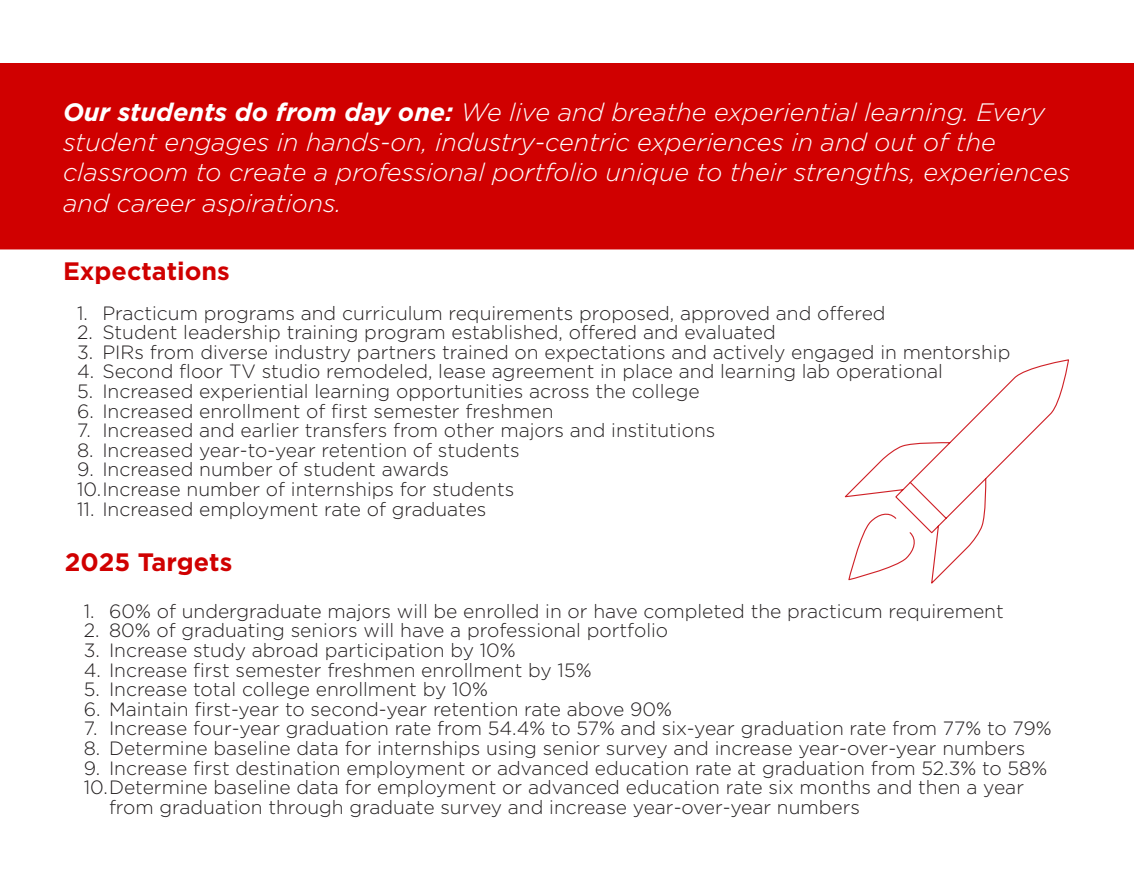
<style>
.page{position:relative;width:1134px;height:882px;background:#fff}
.page>*{position:absolute;margin:0;border:0;box-sizing:border-box;transform-origin:0 0}
.t1{font:italic 300 25.2px/30.3px "Gotham";color:#fff}
.t2{font:700 25.2px "Gotham";color:#d00000}
.t3{font:300 19.25px/20.1px "Gotham";color:#231f20}
.s1{font-weight:700}
</style>
<div class="page">
<div style="left:0;top:63px;width:1134px;height:186px;background:#d00000"></div>
<svg style="left:844px;top:360px;width:225px;height:224px"></svg>
<p class="t1" style="left:63px;top:96px;width:1009px"><span class="s1">Our students do from day one:</span> We live and breathe experiential learning. Every student engages in hands-on, industry-centric experiences in and out of the classroom to create a professional portfolio unique to their strengths, experiences and career aspirations.</p>
<p class="t2" style="left:63px;top:254px;width:168px">Expectations</p>
<p class="t3" style="left:77px;top:302px;width:810px">1. Practicum programs and curriculum requirements proposed, approved and offered</p>
<p class="t3" style="left:77px;top:322px;width:700px">2. Student leadership training program established, offered and evaluated</p>
<p class="t3" style="left:77px;top:341px;width:935px">3. PIRs from diverse industry partners trained on expectations and actively engaged in mentorship</p>
<p class="t3" style="left:77px;top:361px;width:867px">4. Second floor TV studio remodeled, lease agreement in place and learning lab operational</p>
<p class="t3" style="left:77px;top:381px;width:624px">5. Increased experiential learning opportunities across the college</p>
<p class="t3" style="left:77px;top:400px;width:478px">6. Increased enrollment of first semester freshmen</p>
<p class="t3" style="left:77px;top:420px;width:640px">7. Increased and earlier transfers from other majors and institutions</p>
<p class="t3" style="left:77px;top:439px;width:444px">8. Increased year-to-year retention of students</p>
<p class="t3" style="left:77px;top:459px;width:373px">9. Increased number of student awards</p>
<p class="t3" style="left:77px;top:479px;width:439px">10.Increase number of internships for students</p>
<p class="t3" style="left:77px;top:499px;width:411px">11. Increased employment rate of graduates</p>
<p class="t2" style="left:65px;top:546px;width:169px">2025 Targets</p>
<p class="t3" style="left:84px;top:601px;width:921px">1. 60% of undergraduate majors will be enrolled in or have completed the practicum requirement</p>
<p class="t3" style="left:84px;top:620px;width:586px">2. 80% of graduating seniors will have a professional portfolio</p>
<p class="t3" style="left:84px;top:640px;width:433px">3. Increase study abroad participation by 10%</p>
<p class="t3" style="left:84px;top:659px;width:509px">4. Increase first semester freshmen enrollment by 15%</p>
<p class="t3" style="left:84px;top:679px;width:406px">5. Increase total college enrollment by 10%</p>
<p class="t3" style="left:84px;top:699px;width:590px">6. Maintain first-year to second-year retention rate above 90%</p>
<p class="t3" style="left:84px;top:718px;width:969px">7. Increase four-year graduation rate from 54.4% to 57% and six-year graduation rate from 77% to 79%</p>
<p class="t3" style="left:84px;top:738px;width:943px">8. Determine baseline data for internships using senior survey and increase year-over-year numbers</p>
<p class="t3" style="left:84px;top:757px;width:965px">9. Increase first destination employment or advanced education rate at graduation from 52.3% to 58%</p>
<p class="t3" style="left:109px;top:777px;width:917px;text-indent:-25px">10.Determine baseline data for employment or advanced education rate six months and then a year from graduation through graduate survey and increase year-over-year numbers</p>
</div>
